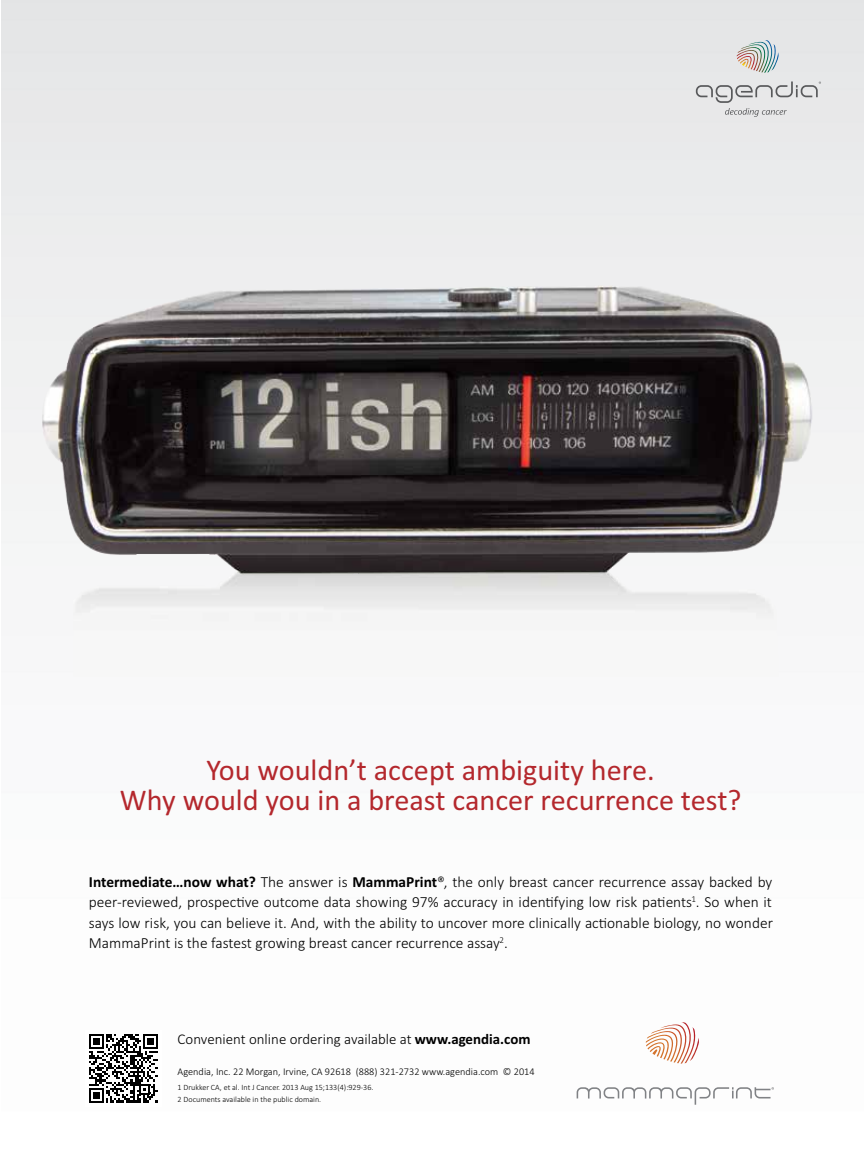
<style>
.page{position:relative;width:864px;height:1161px;background:#fff}
.page>*{position:absolute;margin:0;border:0;box-sizing:border-box;transform-origin:0 0}
.t1{font:30.15px/30.2px "Calibri";color:#b4282d;text-align:center}
.t2{font:300 15.45px/20.5px "Calibri";color:#000;text-align:justify}
.t3{font:300 14.85px "Calibri";color:#000}
.t4{font:300 10.35px "Calibri";color:#000}
.t5{font:300 8.1px/11.7px "Calibri";color:#000}
.s1{font-weight:700}
</style>
<div class="page">
<img style="left:1px;top:0;width:863px;height:1099px">
<svg style="left:737px;top:40px;width:42px;height:33px"></svg>
<svg style="left:696px;top:81px;width:125px;height:36px"></svg>
<img style="left:646px;top:1022px;width:53px;height:42px">
<svg style="left:577px;top:1087px;width:197px;height:18px"></svg>
<div style="left:85px;top:1030px;width:77px;height:77px;background:#fff"></div>
<svg style="left:89px;top:1034px;width:1px;height:15px"></svg>
<svg style="left:89px;top:1088px;width:1px;height:15px"></svg>
<svg style="left:90px;top:1034px;width:68px;height:69px"></svg>
<img style="left:73px;top:570px;width:706px;height:107px">
<img style="left:102px;top:286px;width:495px;height:37px">
<img style="left:236px;top:570px;width:381px;height:12px">
<svg style="left:860px;top:0;width:4px;height:5px"></svg>
<h1 class="t1" style="left:120px;top:757px;width:623px">You wouldn’t accept ambiguity here.<br>Why would you in a breast cancer recurrence test?</h1>
<p class="t2" style="left:89px;top:873px;width:686px"><span class="s1">Intermediate…now what?</span> The answer is <span class="s1">MammaPrint</span>®, the only breast cancer recurrence assay backed by peer-reviewed, prospectve outcome data showing 97% accuracy in identfying low risk patents<sup>1</sup>. So when it says low risk, you can believe it. And, with the ability to uncover more clinically actonable biology, no wonder MammaPrint is the fastest growing breast cancer recurrence assay<sup>2</sup>.</p>
<p class="t3" style="left:178px;top:1034px;width:354px">Convenient online ordering available at <span class="s1">www.agendia.com</span></p>
<p class="t4" style="left:178px;top:1068px;width:359px">Agendia, Inc. 22 Morgan, Irvine, CA 92618 (888) 321-2732 www.agendia.com © 2014</p>
<p class="t5" style="left:178px;top:1082px;width:197px">1 Drukker CA, et al. Int J Cancer. 2013 Aug 15;133(4):929-36.<br>2 Documents available in the public domain.</p>
</div>
